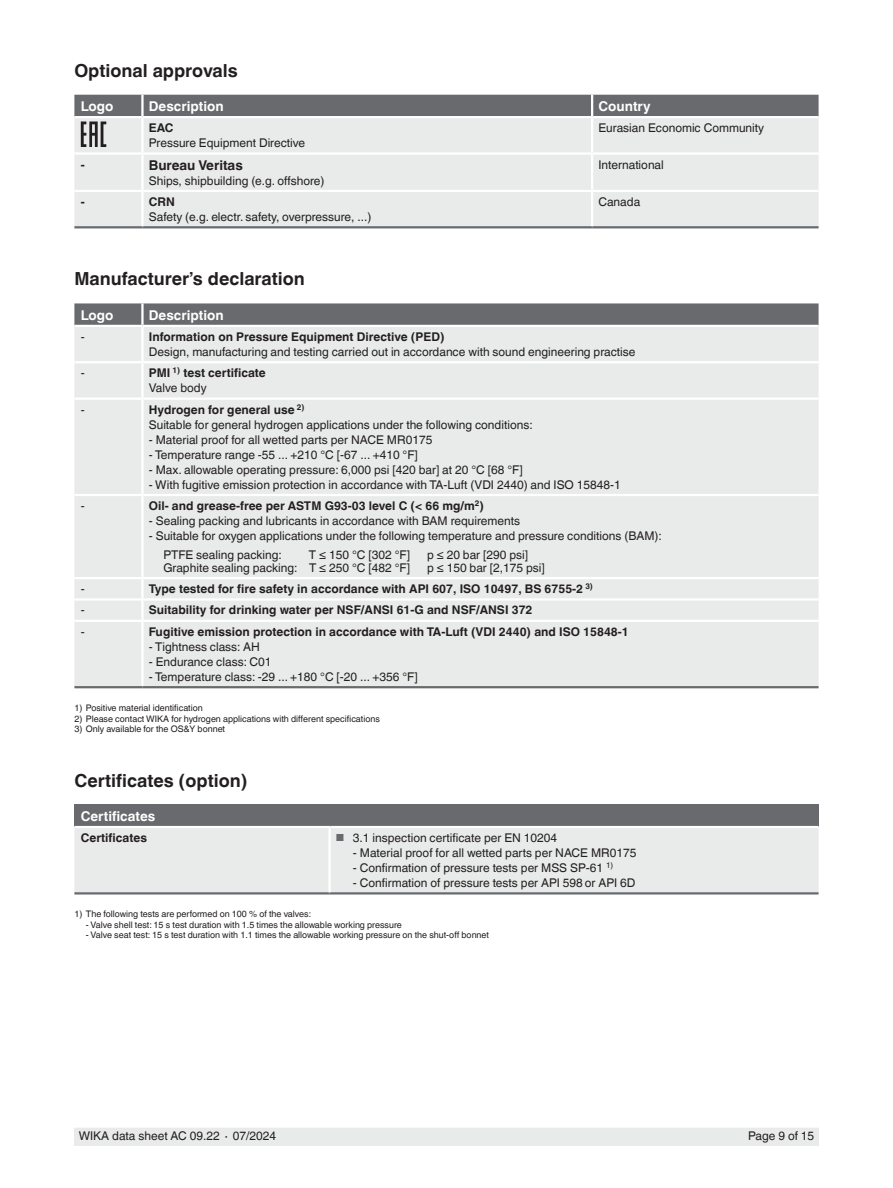
<style>
.page{position:relative;width:893px;height:1188px;background:#fff}
.page>*{position:absolute;margin:0;border:0;box-sizing:border-box;transform-origin:0 0}
.t1{font:700 18px "Helvetica World";color:#231f20}
.t2{font:700 13.5px "Helvetica World";color:#fff}
.t3{font:700 13.5px "Helvetica World";color:#231f20}
.t4{font:12px/15px "Helvetica World";color:#231f20}
.t5{font:700 12px/15px "Helvetica World";color:#231f20}
.t6{font:9px "Helvetica World";color:#231f20}
.s1{font-weight:400}
.s2{font-weight:700}
.s3{font-size:10.2px;color:#696a6e}
</style>
<div class="page">
<div style="left:74px;top:1128px;width:745px;height:17px;background:#e9eaea"></div>
<div style="left:74px;top:147px;width:745px;height:79px;background:#e9eaea"></div>
<hr style="left:74px;top:152px;width:68px;height:3px;background:#fff">
<hr style="left:74px;top:190px;width:68px;height:2px;background:#fff">
<hr style="left:142px;top:152px;width:450px;height:3px;background:#fff">
<hr style="left:142px;top:190px;width:450px;height:2px;background:#fff">
<hr style="left:592px;top:152px;width:227px;height:3px;background:#fff">
<hr style="left:592px;top:190px;width:227px;height:2px;background:#fff">
<hr style="left:141px;top:155px;width:3px;height:35px;background:#fff">
<hr style="left:591px;top:155px;width:2px;height:35px;background:#fff">
<hr style="left:141px;top:118px;width:3px;height:34px;background:#fff">
<hr style="left:591px;top:118px;width:2px;height:34px;background:#fff">
<hr style="left:74px;top:226px;width:68px;height:2px;background:#696a6e">
<hr style="left:142px;top:226px;width:450px;height:2px;background:#696a6e">
<hr style="left:592px;top:226px;width:227px;height:2px;background:#696a6e">
<hr style="left:591px;top:192px;width:2px;height:34px;background:#fff">
<hr style="left:141px;top:192px;width:3px;height:34px;background:#fff">
<svg style="left:74px;top:303px;width:745px;height:22px;background:#6d6e72"></svg>
<div style="left:74px;top:327px;width:745px;height:359px;background:#e9eaea"></div>
<hr style="left:141px;top:327px;width:3px;height:34px;background:#fff">
<hr style="left:74px;top:361px;width:68px;height:2px;background:#fff">
<hr style="left:142px;top:361px;width:677px;height:2px;background:#fff">
<hr style="left:141px;top:363px;width:3px;height:35px;background:#fff">
<hr style="left:142px;top:398px;width:677px;height:2px;background:#fff">
<hr style="left:74px;top:398px;width:68px;height:2px;background:#fff">
<hr style="left:141px;top:400px;width:3px;height:94px;background:#fff">
<hr style="left:141px;top:496px;width:3px;height:81px;background:#fff">
<hr style="left:74px;top:577px;width:68px;height:2px;background:#fff">
<hr style="left:142px;top:577px;width:677px;height:2px;background:#fff">
<hr style="left:141px;top:579px;width:3px;height:19px;background:#fff">
<hr style="left:74px;top:598px;width:68px;height:3px;background:#fff">
<hr style="left:142px;top:598px;width:677px;height:3px;background:#fff">
<hr style="left:141px;top:601px;width:3px;height:19px;background:#fff">
<hr style="left:74px;top:620px;width:68px;height:2px;background:#fff">
<hr style="left:142px;top:620px;width:677px;height:2px;background:#fff">
<hr style="left:141px;top:622px;width:3px;height:64px;background:#fff">
<hr style="left:74px;top:494px;width:68px;height:2px;background:#fff">
<hr style="left:142px;top:494px;width:677px;height:2px;background:#fff">
<hr style="left:74px;top:686px;width:68px;height:2px;background:#696a6e">
<hr style="left:142px;top:686px;width:677px;height:2px;background:#696a6e">
<hr style="left:141px;top:303px;width:3px;height:22px;background:#fff">
<div style="left:74px;top:805px;width:745px;height:22px;background:#696a6e"></div>
<div style="left:74px;top:828px;width:745px;height:64px;background:#e9eaea"></div>
<hr style="left:74px;top:892px;width:256px;height:3px;background:#696a6e">
<hr style="left:330px;top:892px;width:489px;height:3px;background:#696a6e">
<hr style="left:74px;top:826px;width:257px;height:2px;background:#fff">
<hr style="left:331px;top:826px;width:488px;height:2px;background:#fff">
<hr style="left:328px;top:828px;width:3px;height:64px;background:#fff">
<svg style="left:74px;top:95px;width:745px;height:52px;background:#b4b5b7"></svg>
<h1 class="t1" style="left:74px;top:60px;width:165px">Optional approvals</h1>
<p class="t2" style="left:81px;top:98px;width:34px">Logo</p>
<p class="t2" style="left:149px;top:98px;width:76px">Description</p>
<p class="t2" style="left:598px;top:98px;width:54px">Country</p>
<p class="t5" style="left:149px;top:120px;width:26px">EAC</p>
<p class="t4" style="left:149px;top:135px;width:158px">Pressure Equipment Directive</p>
<p class="t4" style="left:598px;top:120px;width:167px">Eurasian Economic Community</p>
<p class="t5" style="left:81px;top:157px;width:5px">-</p>
<p class="t3" style="left:149px;top:157px;width:96px">Bureau Veritas</p>
<p class="t4" style="left:149px;top:173px;width:177px">Ships, shipbuilding (e.g. offshore)</p>
<p class="t5" style="left:81px;top:194px;width:5px">-</p>
<p class="t5" style="left:149px;top:194px;width:27px">CRN</p>
<p class="t4" style="left:149px;top:209px;width:224px">Safety (e.g. electr. safety, overpressure, ...)</p>
<p class="t4" style="left:598px;top:157px;width:67px">International</p>
<p class="t4" style="left:598px;top:194px;width:43px">Canada</p>
<h1 class="t1" style="left:74px;top:269px;width:232px">Manufacturer’s declaration</h1>
<p class="t2" style="left:81px;top:307px;width:34px">Logo</p>
<p class="t2" style="left:149px;top:307px;width:76px">Description</p>
<p class="t4" style="left:81px;top:329px;width:5px">-</p>
<p class="t5" style="left:149px;top:329px;width:297px">Information on Pressure Equipment Directive (PED)</p>
<p class="t4" style="left:149px;top:344px;width:488px">Design, manufacturing and testing carried out in accordance with sound engineering practise</p>
<p class="t4" style="left:81px;top:366px;width:5px">-</p>
<p class="t5" style="left:149px;top:366px;width:119px">PMI <sup>1)</sup> test certificate<br><span class="s1">Valve body</span></p>
<p class="t4" style="left:81px;top:402px;width:5px">-</p>
<p class="t4" style="left:149px;top:402px;width:385px"><span class="s2">Hydrogen for general use</span> <sup>2)<br></sup>Suitable for general hydrogen applications under the following conditions:</p>
<p class="t4" style="left:149px;top:432px;width:285px">- Material proof for all wetted parts per NACE MR0175</p>
<p class="t4" style="left:149px;top:447px;width:271px">- Temperature range -55 ... +210 °C [-67 ... +410 °F]</p>
<p class="t4" style="left:149px;top:462px;width:375px">- Max. allowable operating pressure: 6,000 psi [420 bar] at 20 °C [68 °F]</p>
<p class="t4" style="left:149px;top:477px;width:474px">- With fugitive emission protection in accordance with TA-Luft (VDI 2440) and ISO 15848-1</p>
<p class="t4" style="left:81px;top:498px;width:5px">-</p>
<p class="t5" style="left:149px;top:498px;width:337px">Oil- and grease-free per ASTM G93-03 level C (&lt; 66 mg/m<sup>2</sup>)</p>
<p class="t4" style="left:149px;top:513px;width:373px">- Sealing packing and lubricants in accordance with BAM requirements</p>
<p class="t4" style="left:163px;top:526px;width:500px;line-height:18.9px;text-indent:-15px">- Suitable for oxygen applications under the following temperature and pressure conditions (BAM):<br>PTFE sealing packing:</p>
<p class="t4" style="left:309px;top:547px;width:103px">T ≤ 150 °C [302 °F]</p>
<p class="t4" style="left:427px;top:547px;width:103px">p ≤ 20 bar [290 psi]</p>
<p class="t4" style="left:163px;top:560px;width:248px">Graphite sealing packing: T ≤ 250 °C [482 °F]</p>
<p class="t4" style="left:427px;top:560px;width:119px">p ≤ 150 bar [2,175 psi]</p>
<p class="t4" style="left:81px;top:581px;width:5px">-</p>
<p class="t5" style="left:149px;top:581px;width:446px">Type tested for fire safety in accordance with API 607, ISO 10497, BS 6755-2 <sup>3)</sup></p>
<p class="t4" style="left:81px;top:603px;width:5px">-</p>
<p class="t5" style="left:149px;top:603px;width:385px">Suitability for drinking water per NSF/ANSI 61-G and NSF/ANSI 372</p>
<p class="t4" style="left:81px;top:624px;width:5px">-</p>
<p class="t5" style="left:149px;top:624px;width:481px">Fugitive emission protection in accordance with TA-Luft (VDI 2440) and ISO 15848-1</p>
<p class="t4" style="left:149px;top:639px;width:112px">- Tightness class: AH</p>
<p class="t4" style="left:149px;top:654px;width:124px">- Endurance class: C01</p>
<p class="t4" style="left:149px;top:669px;width:270px">- Temperature class: -29 ... +180 °C [-20 ... +356 °F]</p>
<p class="t6" style="left:74px;top:703px;width:130px">1) Positive material identification</p>
<p class="t6" style="left:74px;top:713px;width:307px">2) Please contact WIKA for hydrogen applications with different specifications</p>
<p class="t6" style="left:74px;top:724px;width:152px">3) Only available for the OS&amp;Y bonnet</p>
<h1 class="t1" style="left:74px;top:770px;width:175px">Certificates (option)</h1>
<p class="t2" style="left:81px;top:808px;width:76px">Certificates</p>
<p class="t5" style="left:81px;top:830px;width:68px">Certificates</p>
<p class="t4" style="left:336px;top:830px;width:223px"><span class="s3">■</span> 3.1 inspection certificate per EN 10204</p>
<p class="t4" style="left:353px;top:845px;width:285px">- Material proof for all wetted parts per NACE MR0175</p>
<p class="t4" style="left:353px;top:860px;width:262px">- Confirmation of pressure tests per MSS SP-61 <sup>1)</sup></p>
<p class="t4" style="left:353px;top:875px;width:284px">- Confirmation of pressure tests per API 598 or API 6D</p>
<p class="t6" style="left:74px;top:909px;width:238px">1) The following tests are performed on 100 % of the valves:</p>
<p class="t6" style="left:86px;top:920px;width:317px">- Valve shell test: 15 s test duration with 1.5 times the allowable working pressure</p>
<p class="t6" style="left:86px;top:930px;width:405px">- Valve seat test: 15 s test duration with 1.1 times the allowable working pressure on the shut-off bonnet</p>
<p class="t4" style="left:79px;top:1129px;width:199px">WIKA data sheet AC 09.22 ∙ 07/2024</p>
<p class="t4" style="left:748px;top:1129px;width:68px">Page 9 of 15</p>
</div>
